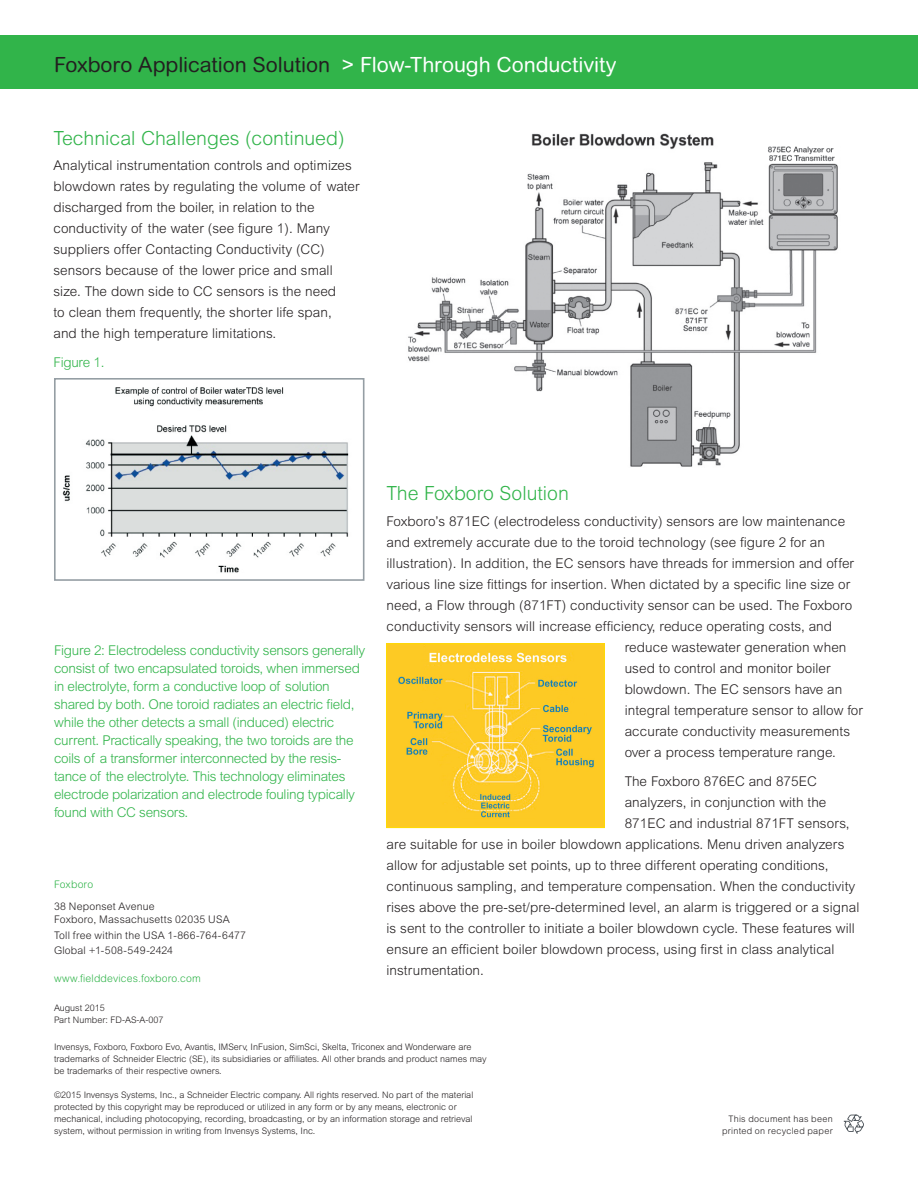
<style>
.page{position:relative;width:918px;height:1188px;background:#fff}
.page>*{position:absolute;margin:0;border:0;box-sizing:border-box;transform-origin:0 0}
.t1{font:21px "Arial Rounded MT Std";letter-spacing:-.005em;color:#231f20}
.t2{font:300 19.5px "Arial MT Std";color:#31b44a}
.t3{font:300 13.5px/21px "Arial MT Std";letter-spacing:.005em;color:#231f20}
.t4{font:300 13.5px/18px "Arial MT Std";letter-spacing:-.02em;color:#31b44a}
.t5{font:300 10.5px/13.5px "Arial MT Std";letter-spacing:.02em;color:#231f20}
.t6{font:300 10.5px "Arial Rounded MT Std";letter-spacing:.015em;color:#31b44a}
.t7{font:300 9px/12px "Arial MT Std";color:#231f20}
.t8{font:300 9px/12px "Arial MT Std";letter-spacing:.03em;color:#231f20;text-align:right}
.s1{color:#fff}
</style>
<div class="page">
<div style="left:0;top:35px;width:918px;height:54px;background:#31b44a"></div>
<svg style="left:843px;top:1115px;width:21px;height:19px"></svg>
<img style="left:62px;top:386px;width:287px;height:187px">
<div style="left:54px;top:378px;width:310px;height:203px;border:2px solid #959ea4"></div>
<img style="left:389px;top:646px;width:213px;height:180px">
<div style="left:387px;top:644px;width:217px;height:184px;border:1px solid #ffdc01"></div>
<img style="left:408px;top:133px;width:430px;height:334px">
<h1 class="t1" style="left:54px;top:52px;width:564px">Foxboro Application Solution <span class="s1">&gt; Flow-Through Conductivity</span></h1>
<h2 class="t2" style="left:53px;top:127px;width:293px">Technical Challenges (continued)</h2>
<p class="t3" style="left:53px;top:155px;width:308px">Analytical instrumentation controls and optimizes blowdown rates by regulating the volume of water discharged from the boiler, in relation to the conductivity of the water (see figure 1). Many suppliers offer Contacting Conductivity (CC) sensors because of the lower price and small size. The down side to CC sensors is the need<br>to clean them frequently, the shorter life span,<br>and the high temperature limitations.</p>
<p class="t4" style="left:53px;top:353px;width:53px">Figure 1.</p>
<h2 class="t2" style="left:387px;top:482px;width:184px">The Foxboro Solution</h2>
<p class="t3" style="left:387px;top:510px;width:460px">Foxboro’s 871EC (electrodeless conductivity) sensors are low maintenance</p>
<p class="t3" style="left:387px;top:531px;width:440px">and extremely accurate due to the toroid technology (see figure 2 for an</p>
<p class="t3" style="left:387px;top:552px;width:469px">illustration). In addition, the EC sensors have threads for immersion and offer</p>
<p class="t3" style="left:387px;top:573px;width:465px">various line size fittings for insertion. When dictated by a specific line size or</p>
<p class="t3" style="left:387px;top:594px;width:467px">need, a Flow through (871FT) conductivity sensor can be used. The Foxboro</p>
<p class="t3" style="left:387px;top:615px;width:447px">conductivity sensors will increase efficiency, reduce operating costs, and</p>
<p class="t3" style="left:625px;top:636px;width:223px">reduce wastewater generation when</p>
<p class="t3" style="left:625px;top:657px;width:207px">used to control and monitor boiler</p>
<p class="t3" style="left:625px;top:678px;width:219px">blowdown. The EC sensors have an</p>
<p class="t3" style="left:625px;top:699px;width:240px">integral temperature sensor to allow for</p>
<p class="t3" style="left:625px;top:720px;width:227px">accurate conductivity measurements</p>
<p class="t3" style="left:625px;top:741px;width:213px">over a process temperature range.</p>
<p class="t3" style="left:625px;top:771px;width:194px">The Foxboro 876EC and 875EC</p>
<p class="t3" style="left:625px;top:792px;width:203px">analyzers, in conjunction with the</p>
<p class="t3" style="left:625px;top:813px;width:226px">871EC and industrial 871FT sensors,</p>
<p class="t3" style="left:387px;top:834px;width:459px">are suitable for use in boiler blowdown applications. Menu driven analyzers</p>
<p class="t3" style="left:387px;top:855px;width:443px">allow for adjustable set points, up to three different operating conditions,</p>
<p class="t3" style="left:387px;top:876px;width:470px">continuous sampling, and temperature compensation. When the conductivity</p>
<p class="t3" style="left:387px;top:897px;width:474px">rises above the pre-set/pre-determined level, an alarm is triggered or a signal</p>
<p class="t3" style="left:387px;top:918px;width:470px">is sent to the controller to initiate a boiler blowdown cycle. These features will</p>
<p class="t3" style="left:387px;top:939px;width:450px">ensure an efficient boiler blowdown process, using first in class analytical</p>
<p class="t3" style="left:387px;top:960px;width:99px">instrumentation.</p>
<p class="t4" style="left:54px;top:642px;width:313px">Figure 2: Electrodeless conductivity sensors generally consist of two encapsulated toroids, when immersed in electrolyte, form a conductive loop of solution shared by both. One toroid radiates an electric field, while the other detects a small (induced) electric current. Practically speaking, the two toroids are the coils of a transformer interconnected by the resis&shy;tance of the electrolyte. This technology eliminates electrode polarization and electrode fouling typically found with CC sensors.</p>
<p class="t6" style="left:54px;top:878px;width:41px">Foxboro</p>
<p class="t5" style="left:54px;top:900px;width:177px">38 Neponset Avenue<br>Foxboro, Massachusetts 02035 USA</p>
<p class="t5" style="left:54px;top:927px;width:194px;line-height:15px">Toll free within the USA 1-866-764-6477<br>Global +1-508-549-2424</p>
<p class="t6" style="left:54px;top:972px;width:148px">www.fielddevices.foxboro.com</p>
<p class="t7" style="left:54px;top:1002px;width:111px">August 2015<br>Part Number: FD-AS-A-007</p>
<p class="t7" style="left:54px;top:1041px;width:434px">Invensys, Foxboro, Foxboro Evo, Avantis, IMServ, InFusion, SimSci, Skelta, Triconex and Wonderware are trademarks of Schneider Electric (SE), its subsidiaries or affiliates. All other brands and product names may be trademarks of their respective owners.</p>
<p class="t7" style="left:54px;top:1089px;width:421px">©2015 Invensys Systems, Inc., a Schneider Electric company. All rights reserved. No part of the material protected by this copyright may be reproduced or utilized in any form or by any means, electronic or mechanical, including photocopying, recording, broadcasting, or by an information storage and retrieval system, without permission in writing from Invensys Systems, Inc.</p>
<p class="t8" style="left:722px;top:1113px;width:112px">This document has been printed on recycled paper</p>
</div>
